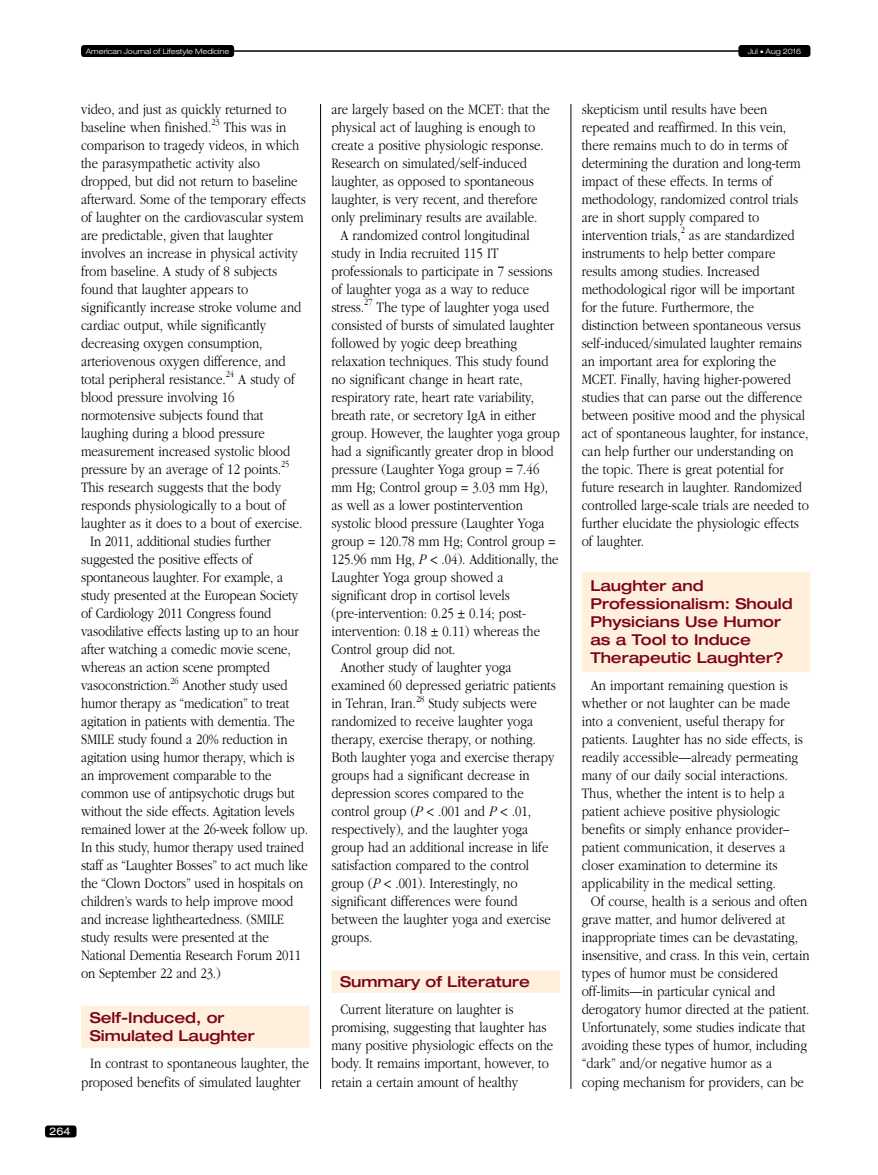
<style>
.page{position:relative;width:878px;height:1175px;background:#fff}
.page>*{position:absolute;margin:0;border:0;box-sizing:border-box;transform-origin:0 0}
.t1{font:300 15px/18px "ITC Garamond Std";color:#000;scale:.85 1}
.t2{font:500 expanded 15px/18px "Helvetica Neue LT Std";color:#7d0318}
.t3{font:expanded 10.5px "Helvetica Neue LT Std";color:#fff}
.t4{font:300 9.75px "ITC Garamond Std";color:#000;scale:.85 1}
.t5{font:300 expanded 7.5px "Helvetica Neue LT Std";color:#fff}
.s1{font-style:italic}
</style>
<div class="page">
<div style="left:45px;top:1125px;width:31px;height:12px;background:#000;border-radius:3px"></div>
<div style="left:81px;top:45px;width:153px;height:12px;background:#000;border-radius:3px"></div>
<hr style="left:232px;top:50px;width:516px;height:2px;background:#000">
<div style="left:738px;top:45px;width:72px;height:12px;background:#000;border-radius:3px"></div>
<div style="left:81px;top:1005px;width:229px;height:42px;background:#fff0de"></div>
<div style="left:331px;top:970px;width:229px;height:22px;background:#fff0de"></div>
<div style="left:581px;top:572px;width:229px;height:100px;background:#fff0de"></div>
<hr style="left:570px;top:104px;width:1px;height:984px;background:#000">
<hr style="left:320px;top:104px;width:1px;height:984px;background:#000">
<p class="t5" style="left:86px;top:47px;width:145px">American Journal of Lifestyle Medicine</p>
<p class="t5" style="left:747px;top:47px;width:55px">Jul • Aug 2016</p>
<p class="t1" style="left:81px;top:101px;width:243px">video, and just as quickly returned to baseline when finished.</p>
<p class="t4" style="left:211px;top:117px;width:11px">23</p>
<p class="t1" style="left:81px;top:119px;width:266px;text-indent:143px">This was in comparison to tragedy videos, in which the parasympathetic activity also dropped, but did not return to baseline afterward. Some of the temporary effects of laughter on the cardiovascular system are predictable, given that laughter involves an increase in physical activity from baseline. A study of 8 subjects found that laughter appears to significantly increase stroke volume and cardiac output, while significantly decreasing oxygen consumption, arteriovenous oxygen difference, and total peripheral resistance.</p>
<p class="t4" style="left:226px;top:369px;width:11px">24</p>
<p class="t1" style="left:238px;top:371px;width:68px">A study of</p>
<p class="t1" style="left:81px;top:389px;width:248px">blood pressure involving 16 normotensive subjects found that laughing during a blood pressure measurement increased systolic blood pressure by an average of 12 points.</p>
<p class="t4" style="left:281px;top:459px;width:11px">25</p>
<p class="t1" style="left:81px;top:479px;width:237px">This research suggests that the body</p>
<p class="t1" style="left:81px;top:497px;width:242px">responds physiologically to a bout of</p>
<p class="t1" style="left:81px;top:515px;width:262px">laughter as it does to a bout of exercise.</p>
<p class="t1" style="left:90px;top:533px;width:214px">In 2011, additional studies further</p>
<p class="t1" style="left:81px;top:551px;width:203px">suggested the positive effects of</p>
<p class="t1" style="left:81px;top:569px;width:239px">spontaneous laughter. For example, a</p>
<p class="t1" style="left:81px;top:587px;width:257px">study presented at the European Society</p>
<p class="t1" style="left:81px;top:605px;width:225px">of Cardiology 2011 Congress found</p>
<p class="t1" style="left:81px;top:623px;width:257px">vasodilative effects lasting up to an hour</p>
<p class="t1" style="left:81px;top:641px;width:248px">after watching a comedic movie scene,</p>
<p class="t1" style="left:81px;top:659px;width:224px">whereas an action scene prompted</p>
<p class="t1" style="left:81px;top:677px;width:107px">vasoconstriction.</p>
<p class="t4" style="left:170px;top:675px;width:11px">26</p>
<p class="t1" style="left:81px;top:677px;width:268px;text-indent:101px">Another study used humor therapy as “medication” to treat agitation in patients with dementia. The SMILE study found a 20% reduction in agitation using humor therapy, which is an improvement comparable to the common use of antipsychotic drugs but without the side effects. Agitation levels remained lower at the 26-week follow up.<br>In this study, humor therapy used trained staff as “Laughter Bosses” to act much like the “Clown Doctors” used in hospitals on children’s wards to help improve mood and increase lightheartedness. (SMILE study results were presented at the National Dementia Research Forum 2011 on September 22 and 23.)</p>
<p class="t2" style="left:90px;top:1008px;width:166px">Self-Induced, or<br>Simulated Laughter</p>
<p class="t1" style="left:81px;top:1055px;width:270px;text-indent:9px">In contrast to spontaneous laughter, the proposed benefits of simulated laughter</p>
<p class="t3" style="left:49px;top:1125px;width:23px">264</p>
<p class="t1" style="left:331px;top:101px;width:258px">are largely based on the MCET: that the</p>
<p class="t1" style="left:331px;top:119px;width:241px">physical act of laughing is enough to</p>
<p class="t1" style="left:331px;top:137px;width:251px">create a positive physiologic response.</p>
<p class="t1" style="left:331px;top:155px;width:231px">Research on simulated/self-induced</p>
<p class="t1" style="left:331px;top:173px;width:240px">laughter, as opposed to spontaneous</p>
<p class="t1" style="left:331px;top:191px;width:244px">laughter, is very recent, and therefore</p>
<p class="t1" style="left:331px;top:209px;width:244px">only preliminary results are available.</p>
<p class="t1" style="left:340px;top:227px;width:224px">A randomized control longitudinal</p>
<p class="t1" style="left:331px;top:245px;width:198px">study in India recruited 115 IT</p>
<p class="t1" style="left:331px;top:263px;width:262px">professionals to participate in 7 sessions</p>
<p class="t1" style="left:331px;top:281px;width:234px">of laughter yoga as a way to reduce</p>
<p class="t1" style="left:331px;top:299px;width:40px">stress.</p>
<p class="t4" style="left:364px;top:297px;width:11px">27</p>
<p class="t1" style="left:376px;top:299px;width:204px">The type of laughter yoga used</p>
<p class="t1" style="left:331px;top:317px;width:263px">consisted of bursts of simulated laughter</p>
<p class="t1" style="left:331px;top:335px;width:220px">followed by yogic deep breathing</p>
<p class="t1" style="left:331px;top:353px;width:257px">relaxation techniques. This study found</p>
<p class="t1" style="left:331px;top:371px;width:227px">no significant change in heart rate,</p>
<p class="t1" style="left:331px;top:389px;width:240px">respiratory rate, heart rate variability,</p>
<p class="t1" style="left:331px;top:407px;width:242px">breath rate, or secretory IgA in either</p>
<p class="t1" style="left:331px;top:425px;width:270px">group. However, the laughter yoga group</p>
<p class="t1" style="left:331px;top:443px;width:263px">had a significantly greater drop in blood</p>
<p class="t1" style="left:331px;top:461px;width:246px">pressure (Laughter Yoga group = 7.46</p>
<p class="t1" style="left:331px;top:479px;width:256px">mm Hg; Control group = 3.03 mm Hg),</p>
<p class="t1" style="left:331px;top:497px;width:227px">as well as a lower postintervention</p>
<p class="t1" style="left:331px;top:515px;width:252px">systolic blood pressure (Laughter Yoga</p>
<p class="t1" style="left:331px;top:533px;width:265px">group = 120.78 mm Hg; Control group =</p>
<p class="t1" style="left:331px;top:551px;width:269px">125.96 mm Hg, <span class="s1">P</span> &lt; .04). Additionally, the</p>
<p class="t1" style="left:331px;top:569px;width:204px">Laughter Yoga group showed a</p>
<p class="t1" style="left:331px;top:587px;width:212px">significant drop in cortisol levels</p>
<p class="t1" style="left:331px;top:605px;width:231px">(pre-intervention: 0.25 ± 0.14; post-</p>
<p class="t1" style="left:331px;top:623px;width:247px">intervention: 0.18 ± 0.11) whereas the</p>
<p class="t1" style="left:331px;top:641px;width:148px">Control group did not.</p>
<p class="t1" style="left:340px;top:659px;width:203px">Another study of laughter yoga</p>
<p class="t1" style="left:331px;top:677px;width:265px">examined 60 depressed geriatric patients</p>
<p class="t1" style="left:331px;top:695px;width:101px">in Tehran, Iran.</p>
<p class="t4" style="left:416px;top:693px;width:11px">28</p>
<p class="t1" style="left:331px;top:695px;width:264px;text-indent:97px">Study subjects were randomized to receive laughter yoga therapy, exercise therapy, or nothing.<br>Both laughter yoga and exercise therapy groups had a significant decrease in depression scores compared to the control group (<span class="s1">P</span> &lt; .001 and <span class="s1">P</span> &lt; .01, respectively), and the laughter yoga group had an additional increase in life satisfaction compared to the control group (<span class="s1">P</span> &lt; .001). Interestingly, no significant differences were found between the laughter yoga and exercise groups.</p>
<p class="t2" style="left:340px;top:972px;width:191px">Summary of Literature</p>
<p class="t1" style="left:331px;top:1001px;width:263px;text-indent:9px">Current literature on laughter is promising, suggesting that laughter has many positive physiologic effects on the body. It remains important, however, to retain a certain amount of healthy</p>
<p class="t1" style="left:581px;top:101px;width:259px">skepticism until results have been repeated and reaffirmed. In this vein, there remains much to do in terms of determining the duration and long-term impact of these effects. In terms of methodology, randomized control trials are in short supply compared to intervention trials,</p>
<p class="t4" style="left:680px;top:225px;width:6px">2</p>
<p class="t1" style="left:581px;top:227px;width:269px;text-indent:107px">as are standardized instruments to help better compare results among studies. Increased methodological rigor will be important for the future. Furthermore, the distinction between spontaneous versus self-induced/simulated laughter remains an important area for exploring the MCET. Finally, having higher-powered studies that can parse out the difference between positive mood and the physical act of spontaneous laughter, for instance, can help further our understanding on the topic. There is great potential for future research in laughter. Randomized controlled large-scale trials are needed to further elucidate the physiologic effects of laughter.</p>
<p class="t2" style="left:590px;top:576px;width:204px">Laughter and<br>Professionalism: Should<br>Physicians Use Humor as a Tool to Induce<br>Therapeutic Laughter?</p>
<p class="t1" style="left:581px;top:677px;width:262px;text-indent:9px">An important remaining question is whether or not laughter can be made into a convenient, useful therapy for patients. Laughter has no side effects, is readily accessible—already permeating many of our daily social interactions.<br>Thus, whether the intent is to help a patient achieve positive physiologic benefits or simply enhance provider– patient communication, it deserves a closer examination to determine its applicability in the medical setting.</p>
<p class="t1" style="left:581px;top:893px;width:269px;text-indent:9px">Of course, health is a serious and often grave matter, and humor delivered at inappropriate times can be devastating, insensitive, and crass. In this vein, certain types of humor must be considered off-limits—in particular cynical and derogatory humor directed at the patient.<br>Unfortunately, some studies indicate that avoiding these types of humor, including “dark” and/or negative humor as a coping mechanism for providers, can be</p>
</div>
